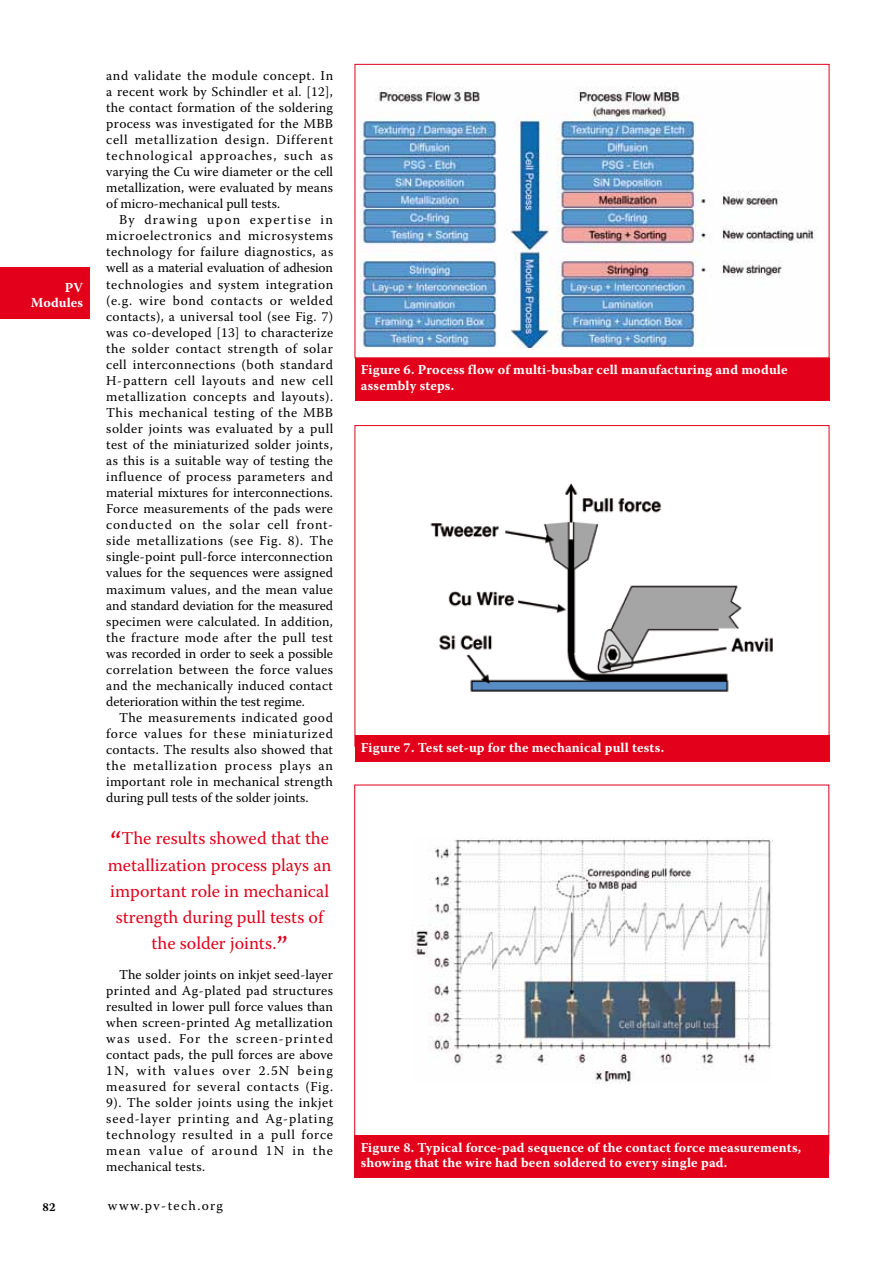
<style>
.page{position:relative;width:893px;height:1263px;background:#fff}
.page>*{position:absolute;margin:0;border:0;box-sizing:border-box;transform-origin:0 0}
.t1{font:18px/26.2px "Warnock Pro";color:#e2001a;text-align:center}
.t2{font:13.5px/16px "Warnock Pro";letter-spacing:.01em;color:#000;text-align:justify}
.t3{font:700 13.5px/15.8px "Warnock Pro";letter-spacing:.01em;color:#fff}
.t4{font:13.5px "Warnock Pro";letter-spacing:.1em;color:#000}
.t5{font:700 12px "Warnock Pro";color:#000}
.s1{font-size:30px}
</style>
<div class="page">
<div style="left:0;top:268px;width:89px;height:51px;background:#e2001a"></div>
<div style="left:355px;top:64px;width:474px;height:294px;border:1px solid #e2001a"></div>
<div style="left:355px;top:358px;width:474px;height:43px;background:#e2001a"></div>
<img style="left:360px;top:86px;width:457px;height:262px">
<img style="left:430px;top:483px;width:343px;height:209px">
<div style="left:355px;top:735px;width:474px;height:27px;background:#e2001a"></div>
<img style="left:411px;top:837px;width:361px;height:247px">
<div style="left:354px;top:1135px;width:475px;height:43px;background:#e2001a"></div>
<p class="t3" style="left:31px;top:280px;width:54px;line-height:15px;text-align:right">PV<br>Modules</p>
<p class="t2" style="left:106px;top:67px;width:228px">and validate the module concept. In a recent work by Schindler et al. [12], the contact formation of the soldering process was investigated for the MBB cell metallization design. Different technological approaches, such as varying the Cu wire diameter or the cell metallization, were evaluated by means of micro-mechanical pull tests.</p>
<p class="t2" style="left:106px;top:212px;width:228px;text-indent:13px">By drawing upon expertise in microelectronics and microsystems technology for failure diagnostics, as well as a material evaluation of adhesion technologies and system integration (e.g. wire bond contacts or welded contacts), a universal tool (see Fig. 7) was co-developed [13] to characterize the solder contact strength of solar cell interconnections (both standard H-pattern cell layouts and new cell metallization concepts and layouts).<br>This mechanical testing of the MBB solder joints was evaluated by a pull test of the miniaturized solder joints, as this is a suitable way of testing the influence of process parameters and material mixtures for interconnections.<br>Force measurements of the pads were conducted on the solar cell front&shy;side metallizations (see Fig. 8). The single-point pull-force interconnection values for the sequences were assigned maximum values, and the mean value and standard deviation for the measured specimen were calculated. In addition, the fracture mode after the pull test was recorded in order to seek a possible correlation between the force values and the mechanically induced contact deterioration within the test regime.</p>
<p class="t2" style="left:106px;top:709px;width:228px;text-indent:13px">The measurements indicated good force values for these miniaturized contacts. The results also showed that the metallization process plays an important role in mechanical strength during pull tests of the solder joints.</p>
<h1 class="t1" style="left:108px;top:825px;width:225px"><span class="s1">“</span>The results showed that the metallization process plays an important role in mechanical strength during pull tests of the solder joints.<span class="s1">”</span></h1>
<p class="t2" style="left:106px;top:966px;width:228px;text-indent:13px">The solder joints on inkjet seed-layer printed and Ag-plated pad structures resulted in lower pull force values than when screen-printed Ag metallization was used. For the screen-printed contact pads, the pull forces are above 1N, with values over 2.5N being measured for several contacts (Fig.<br>9). The solder joints using the inkjet seed-layer printing and Ag-plating technology resulted in a pull force mean value of around 1N in the mechanical tests.</p>
<p class="t5" style="left:43px;top:1200px;width:14px">82</p>
<p class="t4" style="left:108px;top:1198px;width:117px">www.pv-tech.org</p>
<p class="t3" style="left:361px;top:362px;width:428px">Figure 6. Process flow of multi-busbar cell manufacturing and module assembly steps.</p>
<p class="t3" style="left:361px;top:739px;width:305px">Figure 7. Test set-up for the mechanical pull tests.</p>
<p class="t3" style="left:361px;top:1139px;width:442px">Figure 8. Typical force-pad sequence of the contact force measurements, showing that the wire had been soldered to every single pad.</p>
</div>
